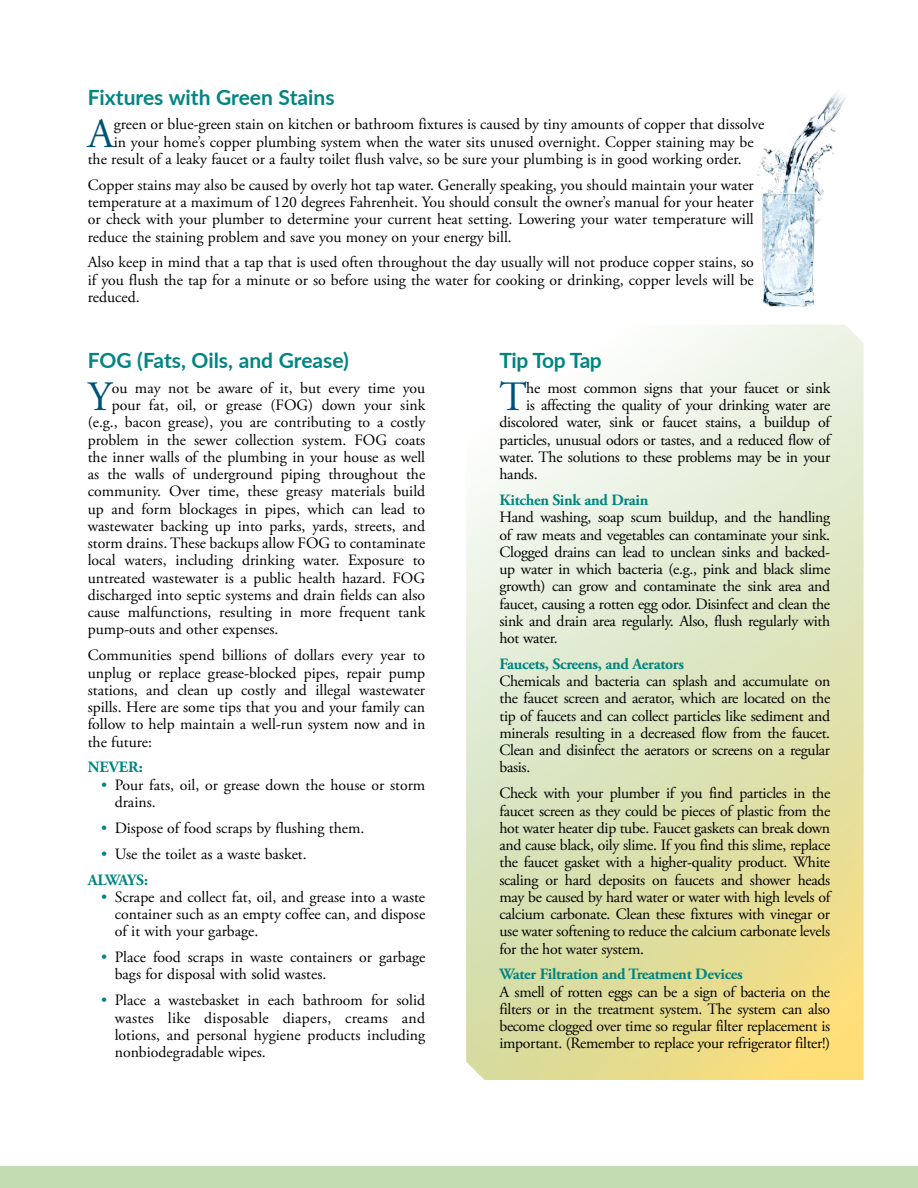
<style>
.page{position:relative;width:918px;height:1188px;background:#fff}
.page>*{position:absolute;margin:0;border:0;box-sizing:border-box;transform-origin:0 0}
.Initial_Cap{font:41.7px "Adobe Garamond Pro";color:#00527a}
.Article_Headline-19{font:700 21px "Lato";color:#008581}
.Article_Headline-19-2{font:700 21px "Lato";letter-spacing:-.02em;color:#008581}
.First_Paragraph{font:15.75px/17.2px "Adobe Garamond Pro";color:#000;text-align:justify}
.Initial_Cap-2{font:15.75px "Adobe Garamond Pro";color:#000}
.Initial_Cap-3{font:15.75px "Adobe Garamond Pro";letter-spacing:-.02em;color:#000}
.Subheader{font:700 15.75px "Adobe Garamond Pro";letter-spacing:-.02em;color:#008581}
.s1{color:#008581}
</style>
<div class="page">
<div style="left:0;top:1166px;width:918px;height:22px;background:#c4dcb1"></div>
<svg style="left:466px;top:325px;width:398px;height:755px;background:#e5e8c0"></svg>
<img style="left:756px;top:92px;width:90px;height:215px">
<p class="Article_Headline-19" style="left:88px;top:82px;width:248px">Fixtures with Green Stains</p>
<p class="Initial_Cap" style="left:88px;top:108px;width:28px">A</p>
<p class="Initial_Cap-2" style="left:114px;top:115px;width:652px">green or blue-green stain on kitchen or bathroom fixtures is caused by tiny amounts of copper that dissolve</p>
<p class="Initial_Cap-2" style="left:114px;top:132px;width:641px">in your home’s copper plumbing system when the water sits unused overnight. Copper staining may be</p>
<p class="Initial_Cap-2" style="left:88px;top:149px;width:655px">the result of a leaky faucet or a faulty toilet flush valve, so be sure your plumbing is in good working order.</p>
<p class="First_Paragraph" style="left:88px;top:177px;width:668px">Copper stains may also be caused by overly hot tap water. Generally speaking, you should maintain your water temperature at a maximum of 120 degrees Fahrenheit. You should consult the owner’s manual for your heater or check with your plumber to determine your current heat setting. Lowering your water temperature will reduce the staining problem and save you money on your energy bill.</p>
<p class="First_Paragraph" style="left:88px;top:254px;width:668px">Also keep in mind that a tap that is used often throughout the day usually will not produce copper stains, so if you flush the tap for a minute or so before using the water for cooking or drinking, copper levels will be reduced.</p>
<p class="Article_Headline-19" style="left:88px;top:345px;width:263px">FOG (Fats, Oils, and Grease)</p>
<p class="Initial_Cap" style="left:88px;top:372px;width:25px">Y</p>
<p class="Initial_Cap-2" style="left:112px;top:378px;width:315px">ou may not be aware of it, but every time you</p>
<p class="Initial_Cap-2" style="left:112px;top:396px;width:315px">pour fat, oil, or grease (FOG) down your sink</p>
<p class="Initial_Cap-2" style="left:88px;top:413px;width:339px">(e.g., bacon grease), you are contributing to a costly</p>
<p class="Initial_Cap-2" style="left:88px;top:430px;width:339px">problem in the sewer collection system. FOG coats</p>
<p class="Initial_Cap-2" style="left:88px;top:447px;width:339px">the inner walls of the plumbing in your house as well</p>
<p class="Initial_Cap-2" style="left:88px;top:465px;width:339px">as the walls of underground piping throughout the</p>
<p class="Initial_Cap-2" style="left:88px;top:482px;width:339px">community. Over time, these greasy materials build</p>
<p class="Initial_Cap-2" style="left:88px;top:499px;width:339px">up and form blockages in pipes, which can lead to</p>
<p class="Initial_Cap-2" style="left:88px;top:516px;width:339px">wastewater backing up into parks, yards, streets, and</p>
<p class="Initial_Cap-2" style="left:88px;top:534px;width:339px">storm drains. These backups allow FOG to contaminate</p>
<p class="Initial_Cap-2" style="left:88px;top:551px;width:339px">local waters, including drinking water. Exposure to</p>
<p class="Initial_Cap-2" style="left:88px;top:568px;width:339px">untreated wastewater is a public health hazard. FOG</p>
<p class="Initial_Cap-2" style="left:88px;top:585px;width:339px">discharged into septic systems and drain fields can also</p>
<p class="Initial_Cap-2" style="left:88px;top:603px;width:339px">cause malfunctions, resulting in more frequent tank</p>
<p class="Initial_Cap-2" style="left:88px;top:620px;width:192px">pump-outs and other expenses.</p>
<p class="First_Paragraph" style="left:88px;top:647px;width:339px">Communities spend billions of dollars every year to unplug or replace grease-blocked pipes, repair pump stations, and clean up costly and illegal wastewater spills. Here are some tips that you and your family can follow to help maintain a well-run system now and in the future:</p>
<p class="Subheader" style="left:88px;top:758px;width:57px">NEVER:</p>
<p class="First_Paragraph" style="left:115px;top:777px;width:312px;text-indent:-14px"><span class="s1">•</span> Pour fats, oil, or grease down the house or storm drains.</p>
<p class="First_Paragraph" style="left:101px;top:820px;width:265px"><span class="s1">•</span> Dispose of food scraps by flushing them.</p>
<p class="First_Paragraph" style="left:101px;top:846px;width:207px"><span class="s1">•</span> Use the toilet as a waste basket.</p>
<p class="Subheader" style="left:88px;top:870px;width:62px">ALWAYS:</p>
<p class="First_Paragraph" style="left:115px;top:889px;width:312px;text-indent:-14px"><span class="s1">•</span> Scrape and collect fat, oil, and grease into a waste container such as an empty coffee can, and dispose of it with your garbage.</p>
<p class="First_Paragraph" style="left:115px;top:949px;width:312px;text-indent:-14px"><span class="s1">•</span> Place food scraps in waste containers or garbage bags for disposal with solid wastes.</p>
<p class="First_Paragraph" style="left:115px;top:992px;width:312px;text-indent:-14px"><span class="s1">•</span> Place a wastebasket in each bathroom for solid wastes like disposable diapers, creams and lotions, and personal hygiene products including nonbiodegradable wipes.</p>
<p class="Article_Headline-19-2" style="left:500px;top:345px;width:104px">Tip Top Tap</p>
<p class="Initial_Cap" style="left:500px;top:372px;width:29px">T</p>
<p class="Initial_Cap-3" style="left:526px;top:378px;width:306px">he most common signs that your faucet or sink</p>
<p class="Initial_Cap-3" style="left:526px;top:396px;width:306px">is affecting the quality of your drinking water are</p>
<p class="Initial_Cap-3" style="left:500px;top:413px;width:332px">discolored water, sink or faucet stains, a buildup of</p>
<p class="Initial_Cap-3" style="left:500px;top:430px;width:332px">particles, unusual odors or tastes, and a reduced flow of</p>
<p class="Initial_Cap-3" style="left:500px;top:447px;width:332px">water. The solutions to these problems may be in your</p>
<p class="Initial_Cap-2" style="left:500px;top:465px;width:40px">hands.</p>
<p class="Subheader" style="left:500px;top:491px;width:150px">Kitchen Sink and Drain</p>
<p class="First_Paragraph" style="left:500px;top:509px;width:332px">Hand washing, soap scum buildup, and the handling of raw meats and vegetables can contaminate your sink.<br>Clogged drains can lead to unclean sinks and backed&shy;up water in which bacteria (e.g., pink and black slime growth) can grow and contaminate the sink area and faucet, causing a rotten egg odor. Disinfect and clean the sink and drain area regularly. Also, flush regularly with hot water.</p>
<p class="Subheader" style="left:500px;top:655px;width:186px">Faucets, Screens, and Aerators</p>
<p class="First_Paragraph" style="left:500px;top:673px;width:332px">Chemicals and bacteria can splash and accumulate on the faucet screen and aerator, which are located on the tip of faucets and can collect particles like sediment and minerals resulting in a decreased flow from the faucet.<br>Clean and disinfect the aerators or screens on a regular basis.</p>
<p class="First_Paragraph" style="left:500px;top:785px;width:332px">Check with your plumber if you find particles in the faucet screen as they could be pieces of plastic from the hot water heater dip tube. Faucet gaskets can break down and cause black, oily slime. If you find this slime, replace the faucet gasket with a higher-quality product. White scaling or hard deposits on faucets and shower heads may be caused by hard water or water with high levels of calcium carbonate. Clean these fixtures with vinegar or use water softening to reduce the calcium carbonate levels for the hot water system.</p>
<p class="Subheader" style="left:500px;top:965px;width:245px">Water Filtration and Treatment Devices</p>
<p class="First_Paragraph" style="left:500px;top:984px;width:332px">A smell of rotten eggs can be a sign of bacteria on the filters or in the treatment system. The system can also become clogged over time so regular filter replacement is important. (Remember to replace your refrigerator filter!)</p>
</div>
